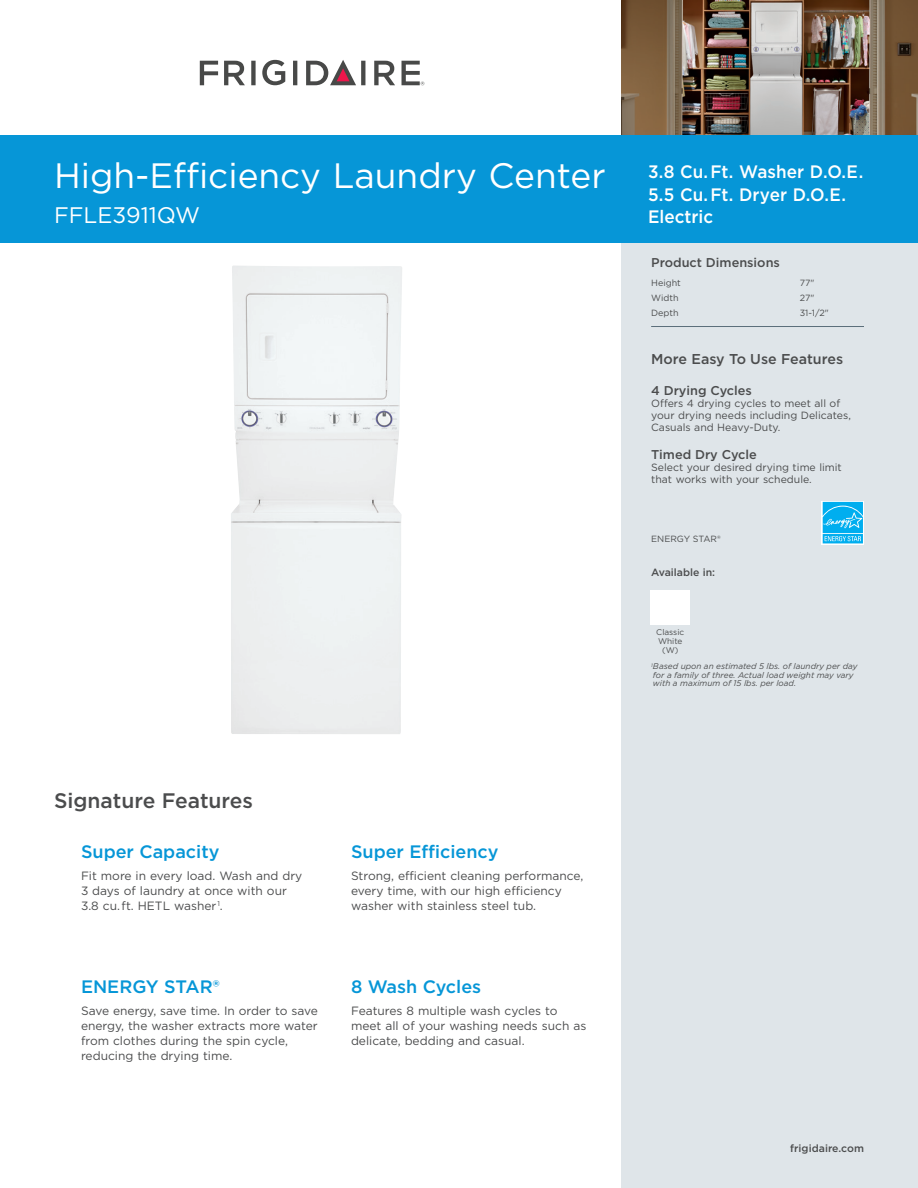
<style>
.page{position:relative;width:918px;height:1188px;background:#fff}
.page>*{position:absolute;margin:0;border:0;box-sizing:border-box;transform-origin:0 0}
.t1{font:35.25px "Gotham";color:#fff}
.t2{font:22.5px "Gotham";color:#fff}
.t3{font:500 21px "Gotham";color:#4b4c4d}
.t4{font:500 18px "Gotham";color:#0696d7}
.t5{font:500 18px/22.5px "Gotham";color:#fff;scale:.95 1}
.t6{font:500 14.25px "Gotham";color:#4b4c4d}
.t7{font:500 12.75px "Gotham";color:#4b4c4d}
.t8{font:12px/15px "Gotham";color:#4b4c4d}
.t9{font:10.5px/12px "Gotham";color:#4b4c4d}
.t10{font:500 10.5px "Gotham";color:#4b4c4d}
.t11{font:9px "Gotham";color:#4b4c4d}
.t12{font:italic 8.25px/8.2px "Gotham";color:#4b4c4d}
.t13{font:8.25px/9px "Gotham";color:#4b4c4d;text-align:center}
</style>
<div class="page">
<div style="left:621px;top:0;width:297px;height:1188px;background:#dfe5e9"></div>
<hr style="left:651px;top:326px;width:213px;height:1px;background:#5b6f7b">
<img style="left:621px;top:0;width:297px;height:135px">
<div style="left:0;top:135px;width:918px;height:108px;background:#0696d7"></div>
<svg style="left:262px;top:60px;width:23px;height:25px"></svg>
<svg style="left:200px;top:61px;width:18px;height:24px"></svg>
<svg style="left:224px;top:61px;width:21px;height:24px"></svg>
<svg style="left:251px;top:61px;width:5px;height:24px"></svg>
<svg style="left:293px;top:61px;width:4px;height:24px"></svg>
<svg style="left:374px;top:61px;width:21px;height:24px"></svg>
<svg style="left:306px;top:60px;width:59px;height:25px"></svg>
<svg style="left:402px;top:61px;width:22px;height:24px"></svg>
<div style="left:231px;top:266px;width:171px;height:468px;background:#edf0f1"></div>
<svg style="left:822px;top:501px;width:42px;height:43px"></svg>
<svg style="left:823px;top:502px;width:40px;height:41px;background:#28baf1"></svg>
<div style="left:650px;top:590px;width:40px;height:34px;background:#fff"></div>
<h1 class="t1" style="left:54px;top:153px;width:553px">High-Efficiency Laundry Center</h1>
<h2 class="t2" style="left:54px;top:201px;width:148px">FFLE3911QW</h2>
<h3 class="t3" style="left:54px;top:787px;width:201px">Signature Features</h3>
<h3 class="t4" style="left:81px;top:840px;width:140px">Super Capacity</h3>
<p class="t8" style="left:81px;top:868px;width:223px">Fit more in every load. Wash and dry<br>3 days of laundry at once with our<br>3.8 cu. ft. HETL washer<sup>1</sup>.</p>
<h3 class="t4" style="left:81px;top:975px;width:140px">ENERGY STAR®</h3>
<p class="t8" style="left:81px;top:1003px;width:238px">Save energy, save time. In order to save energy, the washer extracts more water from clothes during the spin cycle, reducing the drying time.</p>
<h3 class="t4" style="left:351px;top:840px;width:149px">Super Efficiency</h3>
<p class="t8" style="left:351px;top:868px;width:234px">Strong, efficient cleaning performance, every time, with our high efficiency washer with stainless steel tub.</p>
<h3 class="t4" style="left:351px;top:975px;width:132px">8 Wash Cycles</h3>
<p class="t8" style="left:351px;top:1003px;width:237px">Features 8 multiple wash cycles to meet all of your washing needs such as delicate, bedding and casual.</p>
<h3 class="t5" style="left:648px;top:160px;width:228px">3.8 Cu. Ft. Washer D.O.E.<br>5.5 Cu. Ft. Dryer D.O.E.<br>Electric</h3>
<p class="t7" style="left:651px;top:254px;width:130px">Product Dimensions</p>
<p class="t11" style="left:651px;top:277px;width:31px">Height</p>
<p class="t11" style="left:800px;top:277px;width:16px">77"</p>
<p class="t11" style="left:651px;top:292px;width:29px">Width</p>
<p class="t11" style="left:800px;top:292px;width:16px">27"</p>
<p class="t11" style="left:651px;top:307px;width:29px">Depth</p>
<p class="t11" style="left:800px;top:307px;width:31px">31-1/2"</p>
<p class="t6" style="left:651px;top:349px;width:193px">More Easy To Use Features</p>
<p class="t7" style="left:651px;top:383px;width:102px">4 Drying Cycles</p>
<p class="t9" style="left:651px;top:397px;width:201px">Offers 4 drying cycles to meet all of your drying needs including Delicates,<br>Casuals and Heavy-Duty.</p>
<p class="t7" style="left:651px;top:446px;width:107px">Timed Dry Cycle</p>
<p class="t9" style="left:651px;top:461px;width:192px">Select your desired drying time limit that works with your schedule.</p>
<p class="t11" style="left:651px;top:533px;width:71px">ENERGY STAR®</p>
<p class="t10" style="left:651px;top:566px;width:65px">Available in:</p>
<p class="t13" style="left:656px;top:628px;width:30px">Classic<br>White (W)</p>
<p class="t12" style="left:651px;top:662px;width:208px"><sup>1</sup>Based upon an estimated 5 lbs. of laundry per day for a family of three. Actual load weight may vary with a maximum of 15 lbs. per load.</p>
<p class="t10" style="left:790px;top:1141px;width:75px">frigidaire.com</p>
</div>
